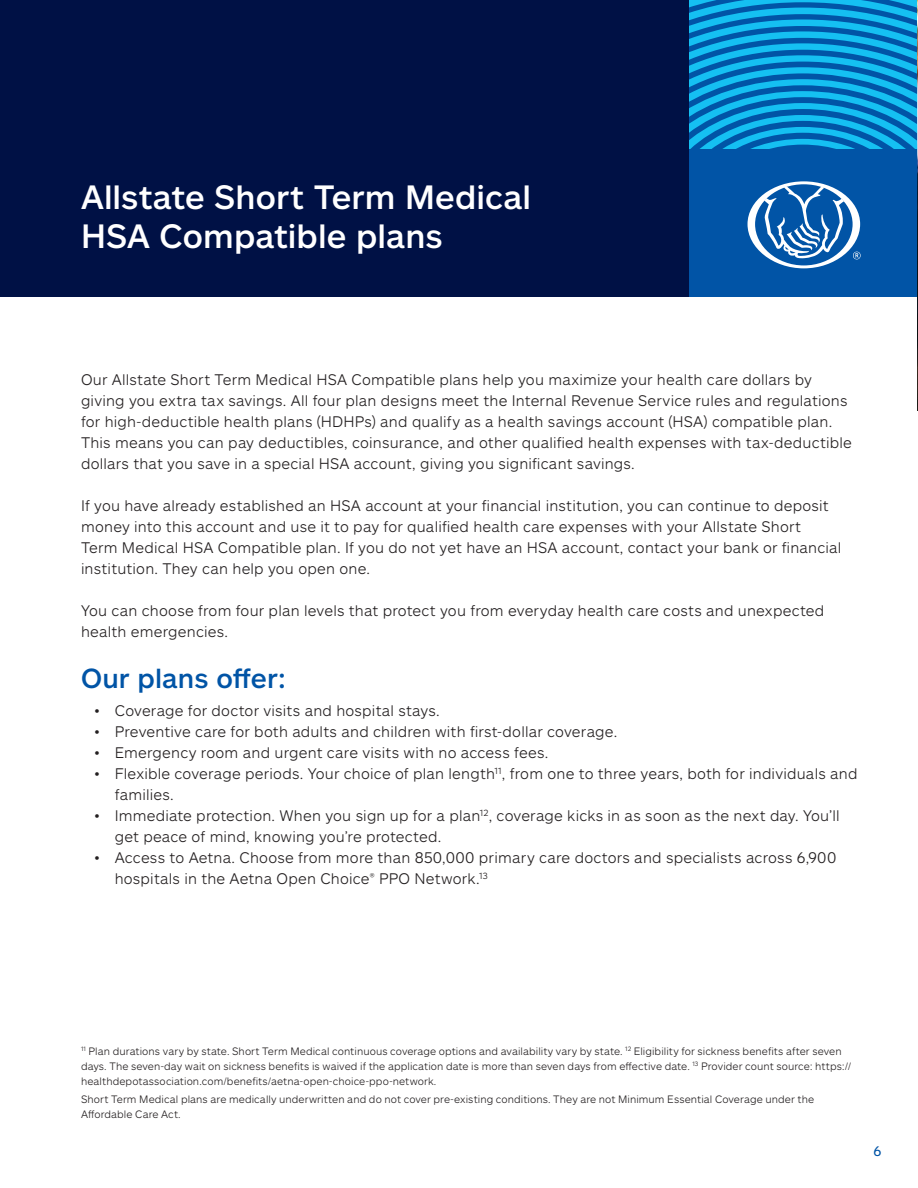
<style>
.page{position:relative;width:918px;height:1188px;background:#fff}
.page>*{position:absolute;margin:0;border:0;box-sizing:border-box;transform-origin:0 0}
.t1{font:500 33px/39px "Allstate Sans";letter-spacing:.005em;color:#fff}
.t2{font:500 27px "Allstate Sans";letter-spacing:.005em;color:#0154a6}
.t3{font:300 15px/21px "Allstate Sans";letter-spacing:.015em;color:#231f20}
.t4{font:13.5px "Allstate Sans";color:#0154a6}
.t5{font:300 10.5px/15px "Allstate Sans";letter-spacing:.01em;color:#231f20}
</style>
<div class="page">
<div style="left:0;top:0;width:918px;height:297px;background:#001145"></div>
<div style="left:689px;top:146px;width:229px;height:151px;background:#0154a6"></div>
<svg style="left:748px;top:181px;width:113px;height:87px"></svg>
<svg style="left:689px;top:0;width:228px;height:148px;background:#0b8dce"></svg>
<img style="left:917px;top:0;width:1px;height:297px">
<hr style="left:917px;top:297px;width:1px;height:149px;background:#001145">
<h1 class="t1" style="left:81px;top:176px;width:452px">Allstate Short Term Medical<br>HSA Compatible plans</h1>
<p class="t3" style="left:81px;top:369px;width:772px">Our Allstate Short Term Medical HSA Compatible plans help you maximize your health care dollars by giving you extra tax savings. All four plan designs meet the Internal Revenue Service rules and regulations for high-deductible health plans (HDHPs) and qualify as a health savings account (HSA) compatible plan.<br>This means you can pay deductibles, coinsurance, and other qualified health expenses with tax-deductible dollars that you save in a special HSA account, giving you significant savings.</p>
<p class="t3" style="left:81px;top:495px;width:762px">If you have already established an HSA account at your financial institution, you can continue to deposit money into this account and use it to pay for qualified health care expenses with your Allstate Short Term Medical HSA Compatible plan. If you do not yet have an HSA account, contact your bank or financial institution. They can help you open one.</p>
<p class="t3" style="left:81px;top:600px;width:745px">You can choose from four plan levels that protect you from everyday health care costs and unexpected health emergencies.</p>
<h2 class="t2" style="left:81px;top:661px;width:207px">Our plans offer:</h2>
<p class="t3" style="left:94px;top:700px;width:347px">• Coverage for doctor visits and hospital stays.</p>
<p class="t3" style="left:94px;top:721px;width:524px">• Preventive care for both adults and children with first-dollar coverage.</p>
<p class="t3" style="left:94px;top:742px;width:455px">• Emergency room and urgent care visits with no access fees.</p>
<p class="t3" style="left:115px;top:763px;width:744px;text-indent:-20px">• Flexible coverage periods. Your choice of plan length<sup>11</sup>, from one to three years, both for individuals and families.</p>
<p class="t3" style="left:115px;top:805px;width:726px;text-indent:-20px">• Immediate protection. When you sign up for a plan<sup>12</sup>, coverage kicks in as soon as the next day. You’ll get peace of mind, knowing you’re protected.</p>
<p class="t3" style="left:115px;top:847px;width:723px;text-indent:-20px">• Access to Aetna. Choose from more than 850,000 primary care doctors and specialists across 6,900 hospitals in the Aetna Open Choice® PPO Network.<sup>13</sup></p>
<p class="t5" style="left:81px;top:1043px;width:772px"><sup>11</sup> Plan durations vary by state. Short Term Medical continuous coverage options and availability vary by state. <sup>12</sup> Eligibility for sickness benefits after seven days. The seven-day wait on sickness benefits is waived if the application date is more than seven days from effective date. <sup>13</sup> Provider count source: https:// healthdepotassociation.com/benefits/aetna-open-choice-ppo-network.</p>
<p class="t5" style="left:81px;top:1092px;width:735px">Short Term Medical plans are medically underwritten and do not cover pre-existing conditions. They are not Minimum Essential Coverage under the<br>Affordable Care Act.</p>
<p class="t4" style="left:874px;top:1142px;width:9px">6</p>
</div>
